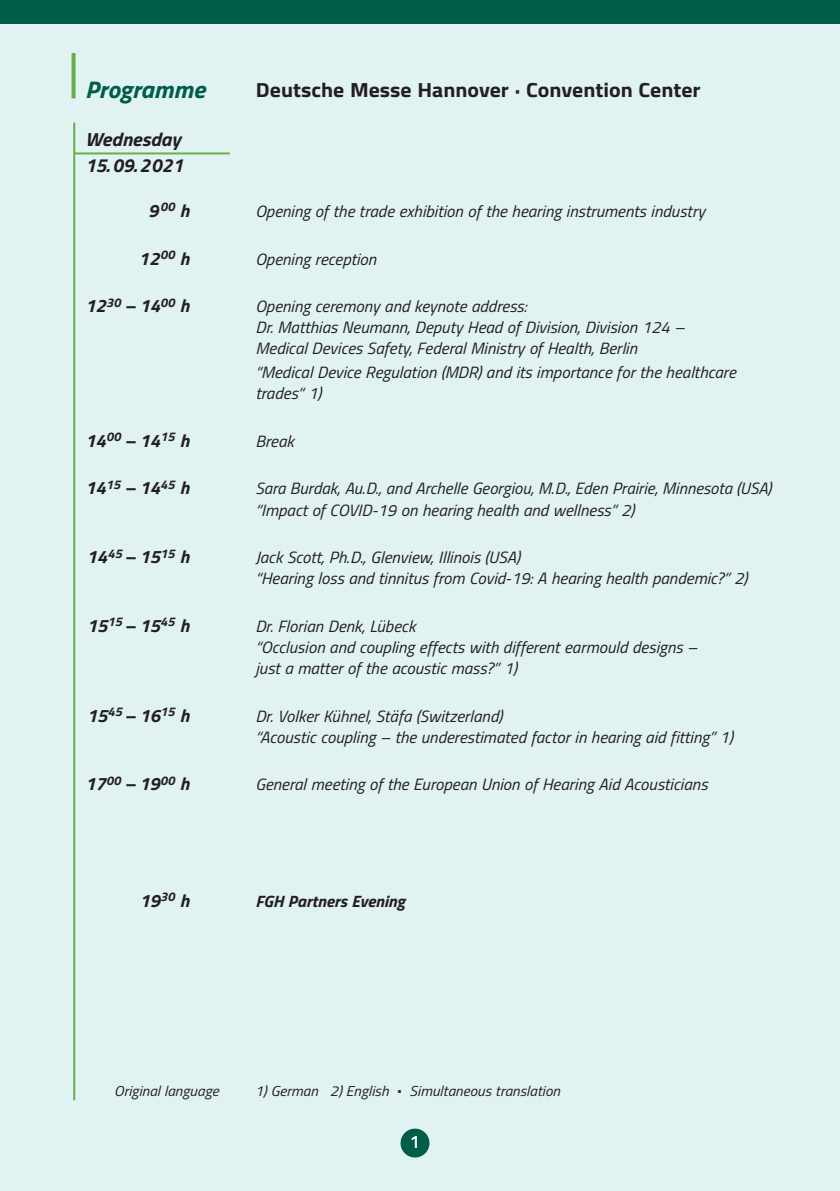
<style>
.page{position:relative;width:840px;height:1191px;background:#fff}
.page>*{position:absolute;margin:0;border:0;box-sizing:border-box;transform-origin:0 0}
.t1{font:italic 700 24px "Titillium Web";color:#005d48;scale:1.05 1}
.B__Headline_DE_10_2{font:700 20.4px "Titillium Web";color:#231f20;scale:1.07 1}
.F__Tag_Datum_UK{font:italic 700 19px "Titillium Web";color:#231f20}
.F__Tag_Datum_UK-2{font:italic 700 19px "Titillium Web";color:#231f20;scale:1.05 1}
.C__Programm_Fließ_UK{font:italic 700 18px "Titillium Web";color:#231f20}
.t2{font:600 18px "Titillium Web";color:#fff}
.C__Programm_Fließ_UK-2{font:italic 16.4px/21px "Titillium Web";color:#231f20}
.C__Programm_Fließ_UK-3{font:italic 700 16.4px "Titillium Web";color:#231f20}
.C__Programm_Fließ_UK-4{font:italic 14.4px "Titillium Web";color:#231f20;scale:1.05 1}
.s1{font-size:10px}
</style>
<div class="page">
<div style="left:0;top:0;width:839px;height:1191px;background:#e0f2f1"></div>
<div style="left:0;top:0;width:839px;height:23px;background:#005d48"></div>
<div style="left:400px;top:1128px;width:29px;height:29px;background:#005d48;border-radius:50%"></div>
<svg style="left:71px;top:53px;width:4px;height:45px"></svg>
<hr style="left:73px;top:123px;width:2px;height:977px;background:#69af48">
<hr style="left:74px;top:152px;width:156px;height:2px;background:#69af48">
<p class="t1" style="left:85px;top:70px;width:116px">Programme</p>
<p class="B__Headline_DE_10_2" style="left:256px;top:75px;width:417px">Deutsche Messe Hannover · Convention Center</p>
<p class="F__Tag_Datum_UK-2" style="left:85px;top:125px;width:92px">Wednesday</p>
<p class="F__Tag_Datum_UK" style="left:85px;top:151px;width:99px">15. 09. 2021</p>
<p class="C__Programm_Fließ_UK" style="left:148px;top:196px;width:42px">9<sup>00</sup> h</p>
<p class="C__Programm_Fließ_UK-2" style="left:255px;top:200px;width:451px">Opening of the trade exhibition of the hearing instruments industry</p>
<p class="C__Programm_Fließ_UK" style="left:138px;top:244px;width:52px">12<sup>00</sup> h</p>
<p class="C__Programm_Fließ_UK-2" style="left:255px;top:247px;width:122px">Opening reception</p>
<p class="C__Programm_Fließ_UK" style="left:85px;top:292px;width:106px">12<sup>30</sup> – 14<sup>00</sup> h</p>
<p class="C__Programm_Fließ_UK-2" style="left:255px;top:295px;width:430px">Opening ceremony and keynote address:<br>Dr. Matthias Neumann, Deputy Head of Division, Division 124 –<br>Medical Devices Safety, Federal Ministry of Health, Berlin</p>
<p class="C__Programm_Fließ_UK-2" style="left:255px;top:361px;width:482px">“Medical Device Regulation (MDR) and its importance for the healthcare trades“ 1)</p>
<p class="C__Programm_Fließ_UK" style="left:85px;top:426px;width:106px">14<sup>00</sup> – 14<sup>15</sup> h</p>
<p class="C__Programm_Fließ_UK-2" style="left:255px;top:430px;width:40px">Break</p>
<p class="C__Programm_Fließ_UK" style="left:85px;top:474px;width:106px">14<sup>15</sup> – 14<sup>45</sup> h</p>
<p class="C__Programm_Fließ_UK-2" style="left:255px;top:477px;width:517px">Sara Burdak, Au.D., and Archelle Georgiou, M.D., Eden Prairie, Minnesota (USA) “Impact of COVID-19 on hearing health and wellness” 2)</p>
<p class="C__Programm_Fließ_UK" style="left:86px;top:543px;width:104px">14<sup>45</sup> – 15<sup>15</sup> h</p>
<p class="C__Programm_Fließ_UK-2" style="left:255px;top:546px;width:493px">Jack Scott, Ph.D., Glenview, Illinois (USA)<br>“Hearing loss and tinnitus from Covid-19: A hearing health pandemic?” 2)</p>
<p class="C__Programm_Fließ_UK" style="left:87px;top:611px;width:104px">15<sup>15</sup> – 15<sup>45</sup> h</p>
<p class="C__Programm_Fließ_UK-2" style="left:255px;top:615px;width:443px">Dr. Florian Denk, Lübeck<br>“Occlusion and coupling effects with different earmould designs – just a matter of the acoustic mass?” 1)</p>
<p class="C__Programm_Fließ_UK" style="left:87px;top:701px;width:104px">15<sup>45</sup> – 16<sup>15</sup> h</p>
<p class="C__Programm_Fließ_UK-2" style="left:255px;top:704px;width:479px">Dr. Volker Kühnel, Stäfa (Switzerland)<br>“Acoustic coupling – the underestimated factor in hearing aid fitting” 1)</p>
<p class="C__Programm_Fließ_UK" style="left:85px;top:770px;width:106px">17<sup>00</sup> – 19<sup>00</sup> h</p>
<p class="C__Programm_Fließ_UK-2" style="left:255px;top:773px;width:453px">General meeting of the European Union of Hearing Aid Acousticians</p>
<p class="C__Programm_Fließ_UK" style="left:139px;top:886px;width:51px">19<sup>30</sup> h</p>
<p class="C__Programm_Fließ_UK-3" style="left:255px;top:888px;width:151px">FGH Partners Evening</p>
<p class="C__Programm_Fließ_UK-4" style="left:114px;top:1080px;width:101px">Original language</p>
<p class="C__Programm_Fließ_UK-4" style="left:255px;top:1080px;width:292px">1) German 2) English <span class="s1">•</span> Simultaneous translation</p>
<p class="t2" style="left:409px;top:1128px;width:12px">1</p>
</div>
